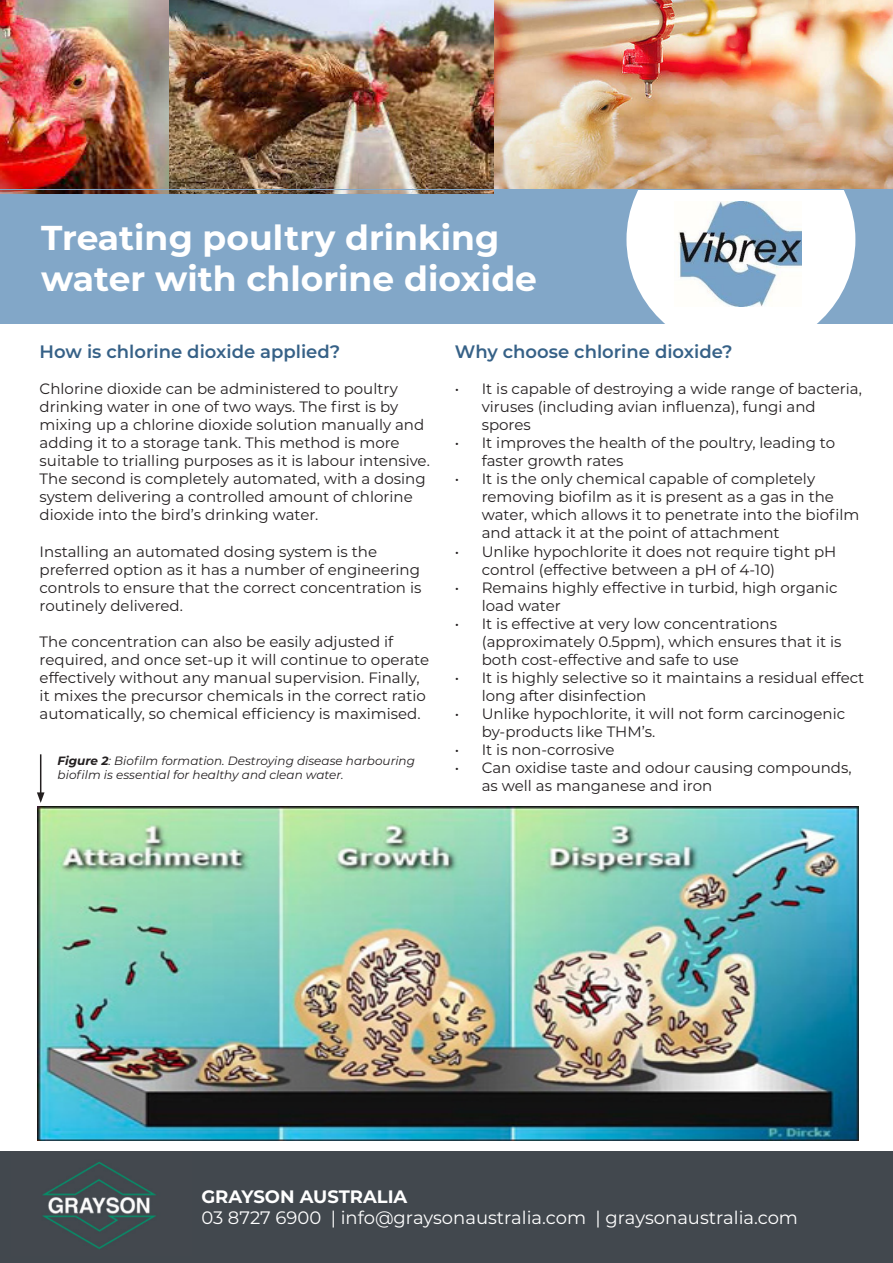
<style>
.page{position:relative;width:893px;height:1263px;background:#fff}
.page>*{position:absolute;margin:0;border:0;box-sizing:border-box;transform-origin:0 0}
.t1{font:700 34.5px/41.4px "Montserrat";color:#fff}
.t2{font:500 25.8px "Montserrat";color:#fff}
.t3{font:18px "Montserrat";color:#fff}
.t4{font:600 18px "Montserrat";color:#366187}
.t5{font:700 18px "Montserrat";color:#fff}
.t6{font:15px/18px "Montserrat";color:#231f20}
.t7{font:italic 12px/14.4px "Montserrat";color:#231f20}
.s1{font-weight:700}
</style>
<div class="page">
<div style="left:0;top:1151px;width:893px;height:112px;background:#42484e"></div>
<img style="left:11px;top:1151px;width:180px;height:105px">
<div style="left:0;top:180px;width:893px;height:172px;background:#82a7c8"></div>
<div style="left:626px;top:127px;width:229px;height:225px;background:#fff;border-radius:50%"></div>
<img style="left:677px;top:201px;width:124px;height:105px">
<img style="left:494px;top:0;width:399px;height:189px">
<img style="left:0;top:0;width:169px;height:194px">
<img style="left:169px;top:0;width:325px;height:194px">
<div style="left:0;top:324px;width:893px;height:827px;background:#fff"></div>
<hr style="left:40px;top:754px;width:1px;height:41px;background:#231f20">
<svg style="left:37px;top:792px;width:8px;height:11px"></svg>
<img style="left:38px;top:806px;width:821px;height:335px">
<p class="t1" style="left:41px;top:215px;width:497px">Treating poultry drinking water with chlorine dioxide</p>
<p class="t2" style="left:39px;top:276px;width:497px">The Key to Product Safety and Quality</p>
<p class="t4" style="left:40px;top:339px;width:302px">How is chlorine dioxide applied?</p>
<p class="t6" style="left:40px;top:380px;width:392px">Chlorine dioxide can be administered to poultry drinking water in one of two ways. The first is by mixing up a chlorine dioxide solution manually and adding it to a storage tank. This method is more suitable to trialling purposes as it is labour intensive.<br>The second is completely automated, with a dosing system delivering a controlled amount of chlorine dioxide into the bird’s drinking water.</p>
<p class="t6" style="left:40px;top:542px;width:383px">Installing an automated dosing system is the preferred option as it has a number of engineering controls to ensure that the correct concentration is routinely delivered.</p>
<p class="t6" style="left:40px;top:632px;width:391px">The concentration can also be easily adjusted if required, and once set-up it will continue to operate effectively without any manual supervision. Finally, it mixes the precursor chemicals in the correct ratio automatically, so chemical efficiency is maximised.</p>
<p class="t7" style="left:58px;top:753px;width:359px"><span class="s1">Figure 2</span>: Biofilm formation. Destroying disease harbouring biofilm is essential for healthy and clean water.</p>
<p class="t4" style="left:455px;top:339px;width:279px">Why choose chlorine dioxide?</p>
<p class="t6" style="left:482px;top:380px;width:382px;text-indent:-27px">• It is capable of destroying a wide range of bacteria, viruses (including avian influenza), fungi and spores</p>
<p class="t6" style="left:482px;top:434px;width:355px;text-indent:-27px">• It improves the health of the poultry, leading to faster growth rates</p>
<p class="t6" style="left:482px;top:470px;width:379px;text-indent:-27px">• It is the only chemical capable of completely removing biofilm as it is present as a gas in the water, which allows it to penetrate into the biofilm and attack it at the point of attachment</p>
<p class="t6" style="left:482px;top:542px;width:356px;text-indent:-27px">• Unlike hypochlorite it does not require tight pH control (effective between a pH of 4-10)</p>
<p class="t6" style="left:482px;top:578px;width:357px;text-indent:-27px">• Remains highly effective in turbid, high organic load water</p>
<p class="t6" style="left:482px;top:614px;width:361px;text-indent:-27px">• It is effective at very low concentrations (approximately 0.5ppm), which ensures that it is both cost-effective and safe to use</p>
<p class="t6" style="left:482px;top:668px;width:384px;text-indent:-27px">• It is highly selective so it maintains a residual effect long after disinfection</p>
<p class="t6" style="left:482px;top:704px;width:365px;text-indent:-27px">• Unlike hypochlorite, it will not form carcinogenic by-products like THM’s.</p>
<p class="t6" style="left:455px;top:740px;width:161px">• It is non-corrosive</p>
<p class="t6" style="left:482px;top:758px;width:371px;text-indent:-27px">• Can oxidise taste and odour causing compounds, as well as manganese and iron</p>
<p class="t5" style="left:201px;top:1184px;width:208px">GRAYSON AUSTRALIA</p>
<p class="t3" style="left:201px;top:1205px;width:598px">03 8727 6900 | info@graysonaustralia.com | graysonaustralia.com</p>
</div>
